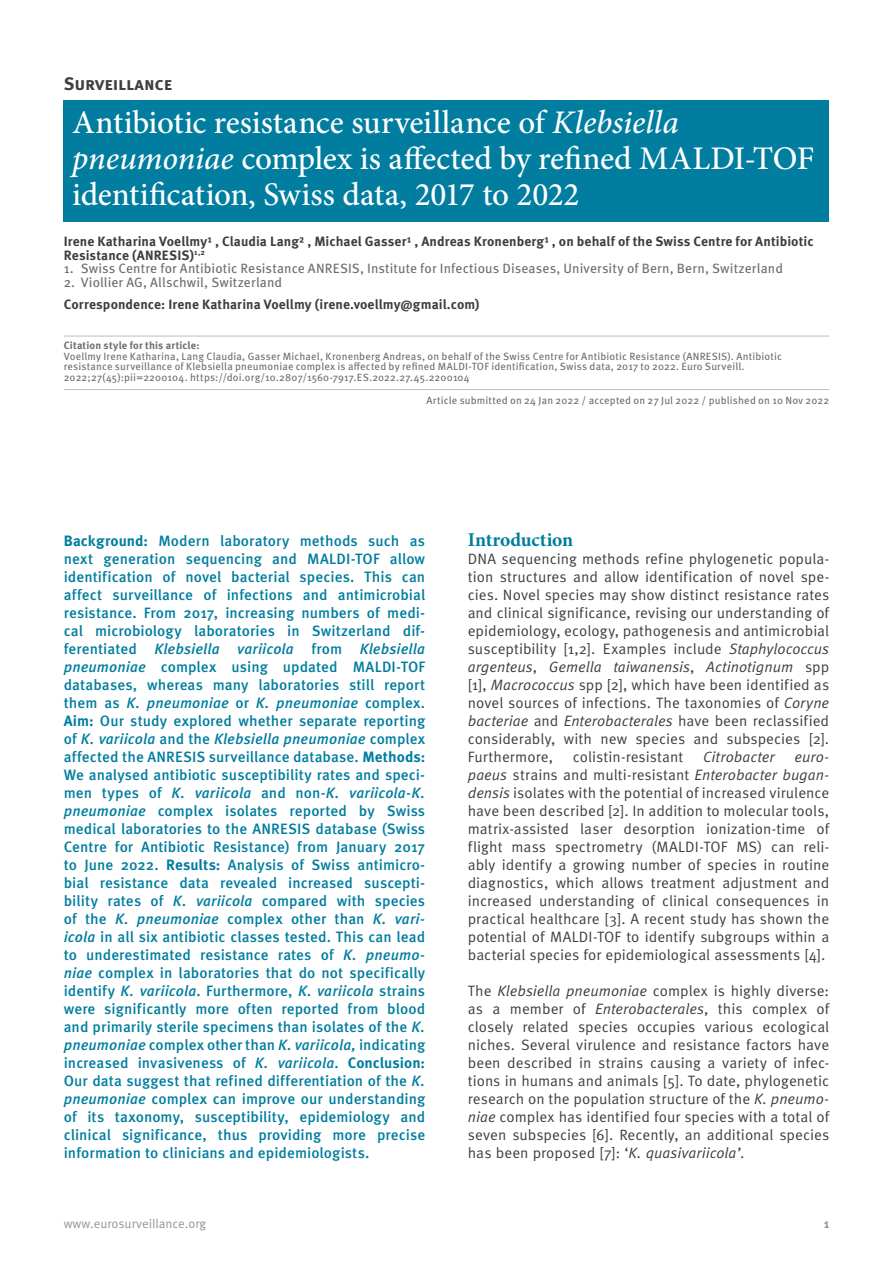
<style>
.page{position:relative;width:893px;height:1263px;background:#fff}
.page>*{position:absolute;margin:0;border:0;box-sizing:border-box;transform-origin:0 0}
.t1{font:500 33px/36px "Minion Pro";letter-spacing:-.005em;color:#fff}
.t2{font:700 19.5px "Minion Pro";letter-spacing:-.005em;color:#007d9f}
.t3{font:700 18px "Meta Pro";color:#3e3e3f}
.t4{font:500 15px/18px "Meta Pro";color:#007d9f;text-align:justify}
.t5{font:15px/18px "Meta Pro";color:#3e3e3f;text-align:justify}
.t6{font:italic 15px "Meta Pro";color:#3e3e3f}
.t7{font:700 13.5px/13.5px "Meta Pro";letter-spacing:.005em;color:#3e3e3f}
.t8{font:13.5px "Meta Pro";letter-spacing:.01em;color:#6c6d70}
.t9{font:12.75px "Meta Pro";color:#939598}
.t10{font:700 12.75px "Meta Pro";color:#939598}
.t11{font:10.5px/10.5px "Meta Pro";letter-spacing:.015em;color:#6c6d70}
.t12{font:700 10.5px "Meta Pro";letter-spacing:.015em;color:#6c6d70}
.s1{font-style:italic}
.s2{font-weight:700}
</style>
<div class="page">
<hr style="left:64px;top:336px;width:765px;height:1px;background:#bcbdc0">
<hr style="left:64px;top:389px;width:765px;height:1px;background:#bcbdc0">
<div style="left:64px;top:100px;width:765px;height:122px;background:#007d9f"></div>
<p class="t3" style="left:64px;top:72px;width:110px">Surveillance</p>
<h1 class="t1" style="left:72px;top:104px;width:744px">Antibiotic resistance surveillance of <span class="s1">Klebsiella pneumoniae</span> complex is affected by refined MALDI-TOF identification, Swiss data, 2017 to 2022</h1>
<p class="t7" style="left:64px;top:235px;width:751px">Irene Katharina Voellmy¹ , Claudia Lang² , Michael Gasser¹ , Andreas Kronenberg¹ , on behalf of the Swiss Centre for Antibiotic<br>Resistance (ANRESIS)<sup>1,2</sup></p>
<p class="t8" style="left:64px;top:260px;width:721px">1. Swiss Centre for Antibiotic Resistance ANRESIS, Institute for Infectious Diseases, University of Bern, Bern, Switzerland</p>
<p class="t8" style="left:64px;top:274px;width:220px">2. Viollier AG, Allschwil, Switzerland</p>
<p class="t7" style="left:64px;top:298px;width:417px">Correspondence: Irene Katharina Voellmy (irene.voellmy@gmail.com)</p>
<p class="t12" style="left:64px;top:339px;width:137px">Citation style for this article:</p>
<p class="t11" style="left:64px;top:351px;width:720px">Voellmy Irene Katharina, Lang Claudia, Gasser Michael, Kronenberg Andreas, on behalf of the Swiss Centre for Antibiotic Resistance (ANRESIS). Antibiotic resistance surveillance of Klebsiella pneumoniae complex is affected by refined MALDI-TOF identification, Swiss data, 2017 to 2022. Euro Surveill.<br>2022;27(45):pii=2200104. https://doi.org/10.2807/1560-7917.ES.2022.27.45.2200104</p>
<p class="t11" style="left:426px;top:395px;width:404px">Article submitted on 24 Jan 2022 / accepted on 27 Jul 2022 / published on 10 Nov 2022</p>
<p class="t4" style="left:64px;top:532px;width:363px"><span class="s2">Background:</span> Modern laboratory methods such as next generation sequencing and MALDI-TOF allow identification of novel bacterial species. This can affect surveillance of infections and antimicrobial resistance. From 2017, increasing numbers of medi&shy;cal microbiology laboratories in Switzerland dif&shy;ferentiated <span class="s1">Klebsiella variicola</span> from <span class="s1">Klebsiella pneumoniae</span> complex using updated MALDI-TOF databases, whereas many laboratories still report them as <span class="s1">K. pneumoniae</span> or <span class="s1">K. pneumoniae</span> complex.<br><span class="s2">Aim:</span> Our study explored whether separate reporting of <span class="s1">K. variicola</span> and the <span class="s1">Klebsiella pneumoniae</span> complex affected the ANRESIS surveillance database. <span class="s2">Methods:<br></span>We analysed antibiotic susceptibility rates and speci&shy;men types of <span class="s1">K. variicola</span> and non-<span class="s1">K. variicola</span>-<span class="s1">K. pneumoniae</span> complex isolates reported by Swiss medical laboratories to the ANRESIS database (Swiss Centre for Antibiotic Resistance) from January 2017 to June 2022. <span class="s2">Results:</span> Analysis of Swiss antimicro&shy;bial resistance data revealed increased suscepti&shy;bility rates of <span class="s1">K. variicola</span> compared with species of the <span class="s1">K. pneumoniae</span> complex other than <span class="s1">K. vari&shy;icola</span> in all six antibiotic classes tested. This can lead to underestimated resistance rates of <span class="s1">K. pneumo&shy;niae</span> complex in laboratories that do not specifically identify <span class="s1">K. variicola</span>. Furthermore, <span class="s1">K. variicola</span> strains were significantly more often reported from blood and primarily sterile specimens than isolates of the <span class="s1">K. pneumoniae</span> complex other than <span class="s1">K. variicola,</span> indicating increased invasiveness of <span class="s1">K. variicola</span>. <span class="s2">Conclusion:<br></span>Our data suggest that refined differentiation of the <span class="s1">K. pneumoniae</span> complex can improve our understanding of its taxonomy, susceptibility, epidemiology and clinical significance, thus providing more precise information to clinicians and epidemiologists.</p>
<h2 class="t2" style="left:468px;top:526px;width:107px">Introduction</h2>
<p class="t5" style="left:468px;top:550px;width:363px">DNA sequencing methods refine phylogenetic popula&shy;tion structures and allow identification of novel spe&shy;cies. Novel species may show distinct resistance rates and clinical significance, revising our understanding of epidemiology, ecology, pathogenesis and antimicrobial susceptibility [1,2]. Examples include <span class="s1">Staphylococcus argenteus</span>, <span class="s1">Gemella taiwanensis</span>, <span class="s1">Actinotignum</span> spp [1], <span class="s1">Macrococcus</span> spp [2], which have been identified as novel sources of infections. The taxonomies of <span class="s1">Coryne bacteriae</span> and <span class="s1">Enterobacterales</span> have been reclassified considerably, with new species and subspecies [2].<br>Furthermore,</p>
<p class="t5" style="left:573px;top:748px;width:112px">colistin-resistant</p>
<p class="t6" style="left:703px;top:747px;width:73px">Citrobacter</p>
<p class="t5" style="left:468px;top:748px;width:363px;text-indent:327px"><span class="s1">euro&shy;paeus</span> strains and multi-resistant <span class="s1">Enterobacter bugan&shy;densis</span> isolates with the potential of increased virulence have been described [2]. In addition to molecular tools, matrix-assisted laser desorption ionization-time of flight mass spectrometry (MALDI-TOF MS) can reli&shy;ably identify a growing number of species in routine diagnostics, which allows treatment adjustment and increased understanding of clinical consequences in practical healthcare [3]. A recent study has shown the potential of MALDI-TOF to identify subgroups within a bacterial species for epidemiological assessments [4].</p>
<p class="t5" style="left:468px;top:982px;width:363px">The <span class="s1">Klebsiella pneumoniae</span> complex is highly diverse: as a member of <span class="s1">Enterobacterales</span>, this complex of closely related species occupies various ecological niches. Several virulence and resistance factors have been described in strains causing a variety of infec&shy;tions in humans and animals [5]. To date, phylogenetic research on the population structure of the <span class="s1">K. pneumo&shy;niae</span> complex has identified four species with a total of seven subspecies [6]. Recently, an additional species has been proposed [7]: ‘<span class="s1">K. quasivariicola’</span>.</p>
<p class="t9" style="left:64px;top:1215px;width:144px">www.eurosurveillance.org</p>
<p class="t10" style="left:824px;top:1215px;width:7px">1</p>
</div>
